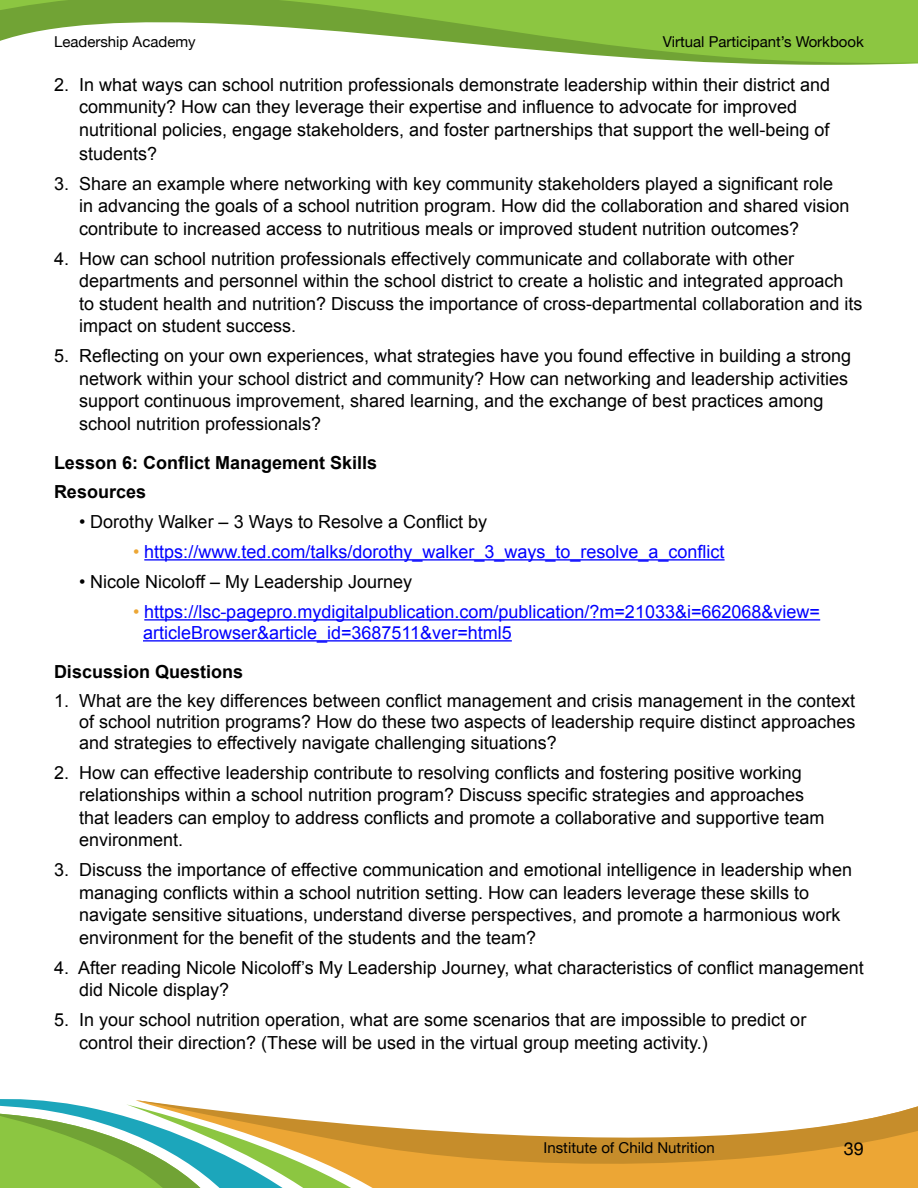
<style>
.page{position:relative;width:918px;height:1188px;background:#fff}
.page>*{position:absolute;margin:0;border:0;box-sizing:border-box;transform-origin:0 0}
.t1{font:18px/22.5px "Arial";color:#000}
.t2{font:18px/21px "Arial";color:#00f}
.t3{font:700 18px/29.7px "Arial";color:#000}
.t4{font:18px "Helvetica Neue";color:#000}
.t5{font:15px "Helvetica Neue";color:#000}
.s1{color:#eca635}
</style>
<div class="page">
<svg style="left:0;top:0;width:918px;height:65px"></svg>
<div style="left:479px;top:1183px;width:439px;height:5px;background:#eca635"></div>
<svg style="left:479px;top:1106px;width:439px;height:77px"></svg>
<svg style="left:0;top:1099px;width:479px;height:89px"></svg>
<hr style="left:144px;top:559px;width:581px;height:2px;background:#00f">
<hr style="left:144px;top:619px;width:676px;height:2px;background:#00f">
<hr style="left:143px;top:640px;width:369px;height:2px;background:#00f">
<p class="t5" style="left:54px;top:31px;width:143px">Leadership Academy</p>
<p class="t5" style="left:663px;top:31px;width:203px">Virtual Participant’s Workbook</p>
<p class="t1" style="left:79px;top:73px;width:753px;line-height:23px;text-indent:-25px">2. In what ways can school nutrition professionals demonstrate leadership within their district and community? How can they leverage their expertise and influence to advocate for improved nutritional policies, engage stakeholders, and foster partnerships that support the well-being of students?</p>
<p class="t1" style="left:79px;top:172px;width:772px;text-indent:-25px">3. Share an example where networking with key community stakeholders played a significant role in advancing the goals of a school nutrition program. How did the collaboration and shared vision contribute to increased access to nutritious meals or improved student nutrition outcomes?</p>
<p class="t1" style="left:79px;top:247px;width:785px;text-indent:-25px">4. How can school nutrition professionals effectively communicate and collaborate with other departments and personnel within the school district to create a holistic and integrated approach to student health and nutrition? Discuss the importance of cross-departmental collaboration and its impact on student success.</p>
<p class="t1" style="left:79px;top:345px;width:774px;text-indent:-25px">5. Reflecting on your own experiences, what strategies have you found effective in building a strong network within your school district and community? How can networking and leadership activities support continuous improvement, shared learning, and the exchange of best practices among school nutrition professionals?</p>
<p class="t3" style="left:54px;top:448px;width:325px">Lesson 6: Conflict Management Skills<br>Resources</p>
<p class="t1" style="left:79px;top:511px;width:410px">• Dorothy Walker – 3 Ways to Resolve a Conflict by</p>
<p class="t2" style="left:133px;top:541px;width:593px"><span class="s1">•</span> https://www.ted.com/talks/dorothy_walker_3_ways_to_resolve_a_conflict</p>
<p class="t1" style="left:79px;top:571px;width:335px">• Nicole Nicoloff – My Leadership Journey</p>
<p class="t2" style="left:143px;top:601px;width:679px;text-indent:-10px"><span class="s1">•</span> https://lsc-pagepro.mydigitalpublication.com/publication/?m=21033&amp;i=662068&amp;view= articleBrowser&amp;article_id=3687511&amp;ver=html5</p>
<p class="t3" style="left:54px;top:657px;width:191px">Discussion Questions</p>
<p class="t1" style="left:79px;top:691px;width:778px;line-height:20.7px;text-align:justify;text-indent:-25px">1. What are the key differences between conflict management and crisis management in the context of school nutrition programs? How do these two aspects of leadership require distinct approaches and strategies to effectively navigate challenging situations?</p>
<p class="t1" style="left:79px;top:761px;width:747px;text-indent:-25px">2. How can effective leadership contribute to resolving conflicts and fostering positive working relationships within a school nutrition program? Discuss specific strategies and approaches that leaders can employ to address conflicts and promote a collaborative and supportive team environment.</p>
<p class="t1" style="left:79px;top:859px;width:774px;text-indent:-25px">3. Discuss the importance of effective communication and emotional intelligence in leadership when managing conflicts within a school nutrition setting. How can leaders leverage these skills to navigate sensitive situations, understand diverse perspectives, and promote a harmonious work environment for the benefit of the students and the team?</p>
<p class="t1" style="left:79px;top:956px;width:786px;text-indent:-25px">4. After reading Nicole Nicoloff’s My Leadership Journey, what characteristics of conflict management did Nicole display?</p>
<p class="t1" style="left:79px;top:1009px;width:729px;text-indent:-25px">5. In your school nutrition operation, what are some scenarios that are impossible to predict or control their direction? (These will be used in the virtual group meeting activity.)</p>
<p class="t5" style="left:544px;top:1137px;width:173px">Institute of Child Nutrition</p>
<p class="t4" style="left:844px;top:1135px;width:22px">39</p>
</div>
